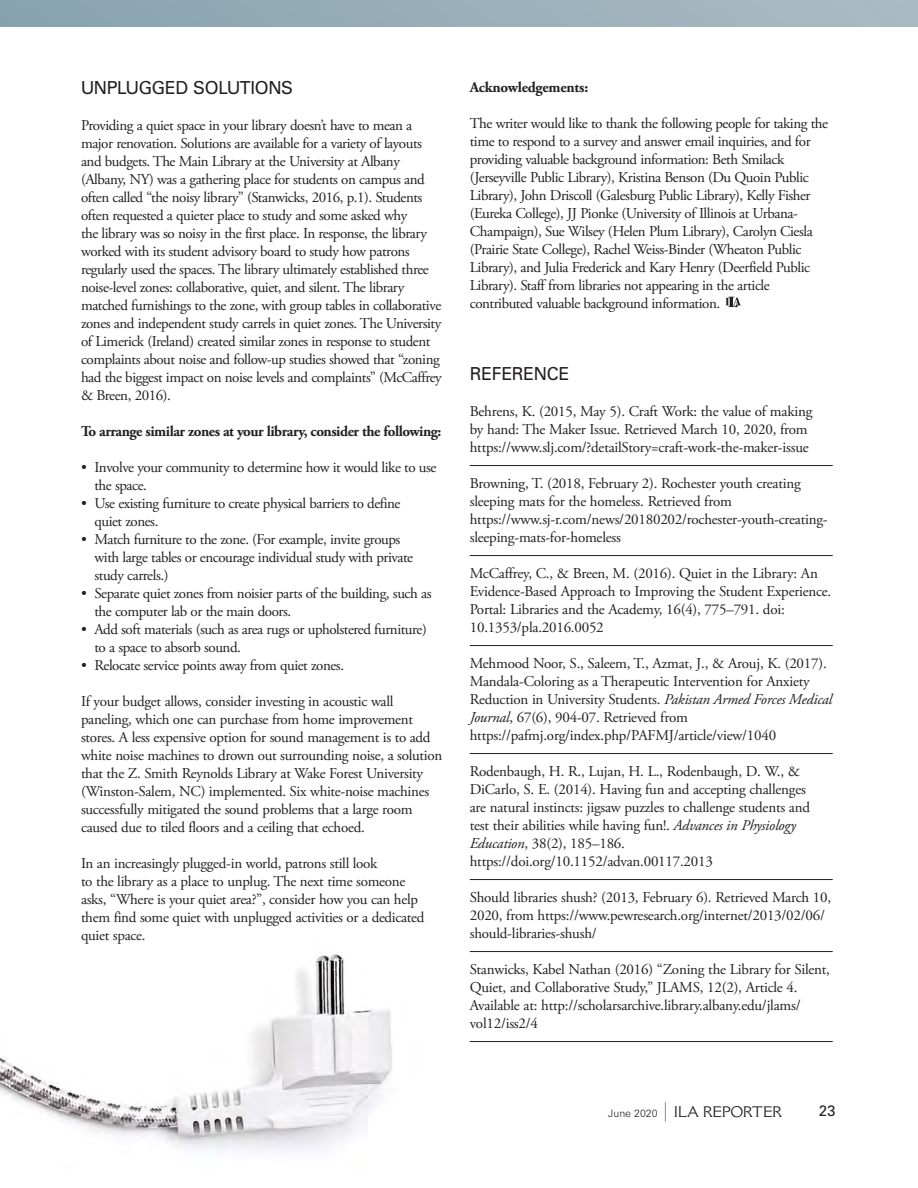
<style>
.page{position:relative;width:918px;height:1188px;background:#fff}
.page>*{position:absolute;margin:0;border:0;box-sizing:border-box;transform-origin:0 0}
.t1{font:18px "Zurich BT";letter-spacing:-.015em;color:#231f20}
.t2{font:15px/18px "Adobe Garamond Pro";letter-spacing:-.03em;color:#231f20}
.t3{font:700 15px "Adobe Garamond Pro";letter-spacing:-.03em;color:#231f20}
.t4{font:15px "Cantoria";letter-spacing:-.02em;color:#231f20}
.t5{font:15px "Zurich BT";color:#231f20}
.s1{font-style:italic}
.s2{font-family:"Zurich BT";font-weight:300;font-size:10.5px}
.s3{font-family:"Zurich BT";font-weight:300;font-size:19.5px;color:#6d6e70}
</style>
<div class="page">
<img style="left:0;top:954px;width:392px;height:198px">
<hr style="left:470px;top:465px;width:363px;height:1px;background:#231f20">
<hr style="left:470px;top:555px;width:363px;height:1px;background:#231f20">
<hr style="left:470px;top:645px;width:363px;height:1px;background:#231f20">
<hr style="left:470px;top:753px;width:363px;height:1px;background:#231f20">
<hr style="left:470px;top:879px;width:363px;height:1px;background:#231f20">
<hr style="left:470px;top:951px;width:363px;height:1px;background:#231f20">
<hr style="left:470px;top:1041px;width:363px;height:1px;background:#231f20">
<svg style="left:726px;top:297px;width:15px;height:10px"></svg>
<div style="left:0;top:0;width:918px;height:27px;background:linear-gradient(to right,#87a3b0,#abbbc4)"></div>
<p class="t1" style="left:81px;top:81px;width:214px">UNPLUGGED SOLUTIONS</p>
<p class="t2" style="left:81px;top:117px;width:362px">Providing a quiet space in your library doesn’t have to mean a major renovation. Solutions are available for a variety of layouts and budgets. The Main Library at the University at Albany (Albany, NY) was a gathering place for students on campus and often called “the noisy library” (Stanwicks, 2016, p.1). Students often requested a quieter place to study and some asked why<br>the library was so noisy in the first place. In response, the library worked with its student advisory board to study how patrons regularly used the spaces. The library ultimately established three noise-level zones: collaborative, quiet, and silent. The library matched furnishings to the zone, with group tables in collaborative zones and independent study carrels in quiet zones. The University of Limerick (Ireland) created similar zones in response to student complaints about noise and follow-up studies showed that “zoning had the biggest impact on noise levels and complaints” (McCaffrey &amp; Breen, 2016).</p>
<p class="t3" style="left:81px;top:425px;width:362px">To arrange similar zones at your library, consider the following:</p>
<p class="t2" style="left:94px;top:459px;width:343px;text-indent:-14px">• Involve your community to determine how it would like to use the space.</p>
<p class="t2" style="left:94px;top:495px;width:308px;text-indent:-14px">• Use existing furniture to create physical barriers to define quiet zones.</p>
<p class="t2" style="left:94px;top:531px;width:320px;text-indent:-14px">• Match furniture to the zone. (For example, invite groups with large tables or encourage individual study with private study carrels.)</p>
<p class="t2" style="left:94px;top:585px;width:339px;text-indent:-14px">• Separate quiet zones from noisier parts of the building, such as the computer lab or the main doors.</p>
<p class="t2" style="left:94px;top:621px;width:334px;text-indent:-14px">• Add soft materials (such as area rugs or upholstered furniture) to a space to absorb sound.</p>
<p class="t2" style="left:81px;top:657px;width:265px">• Relocate service points away from quiet zones.</p>
<p class="t2" style="left:81px;top:693px;width:363px">If your budget allows, consider investing in acoustic wall paneling, which one can purchase from home improvement stores. A less expensive option for sound management is to add white noise machines to drown out surrounding noise, a solution that the Z. Smith Reynolds Library at Wake Forest University (Winston-Salem, NC) implemented. Six white-noise machines successfully mitigated the sound problems that a large room caused due to tiled floors and a ceiling that echoed.</p>
<p class="t2" style="left:81px;top:855px;width:345px">In an increasingly plugged-in world, patrons still look<br>to the library as a place to unplug. The next time someone asks, “Where is your quiet area?”, consider how you can help them find some quiet with unplugged activities or a dedicated quiet space.</p>
<p class="t3" style="left:470px;top:81px;width:120px">Acknowledgements:</p>
<p class="t2" style="left:470px;top:115px;width:360px">The writer would like to thank the following people for taking the time to respond to a survey and answer email inquiries, and for providing valuable background information: Beth Smilack (Jerseyville Public Library), Kristina Benson (Du Quoin Public Library), John Driscoll (Galesburg Public Library), Kelly Fisher (Eureka College), JJ Pionke (University of Illinois at Urbana-Champaign), Sue Wilsey (Helen Plum Library), Carolyn Ciesla (Prairie State College), Rachel Weiss-Binder (Wheaton Public Library), and Julia Frederick and Kary Henry (Deerfield Public Library). Staff from libraries not appearing in the article contributed valuable background information.</p>
<p class="t1" style="left:470px;top:367px;width:101px">REFERENCE</p>
<p class="t2" style="left:470px;top:403px;width:344px">Behrens, K. (2015, May 5). Craft Work: the value of making by hand: The Maker Issue. Retrieved March 10, 2020, from https://www.slj.com/?detailStory=craft-work-the-maker-issue</p>
<p class="t2" style="left:470px;top:475px;width:359px">Browning, T. (2018, February 2). Rochester youth creating sleeping mats for the homeless. Retrieved from https://www.sj-r.com/news/20180202/rochester-youth-creating&shy;sleeping-mats-for-homeless</p>
<p class="t2" style="left:470px;top:565px;width:363px">McCaffrey, C., &amp; Breen, M. (2016). Quiet in the Library: An Evidence-Based Approach to Improving the Student Experience.<br>Portal: Libraries and the Academy, 16(4), 775–791. doi:<br>10.1353/pla.2016.0052</p>
<p class="t2" style="left:470px;top:655px;width:364px">Mehmood Noor, S., Saleem, T., Azmat, J., &amp; Arouj, K. (2017).<br>Mandala-Coloring as a Therapeutic Intervention for Anxiety Reduction in University Students. <span class="s1">Pakistan Armed Forces Medical Journal</span>, 67(6), 904-07. Retrieved from https://pafmj.org/index.php/PAFMJ/article/view/1040</p>
<p class="t2" style="left:470px;top:763px;width:342px">Rodenbaugh, H. R., Lujan, H. L., Rodenbaugh, D. W., &amp; DiCarlo, S. E. (2014). Having fun and accepting challenges are natural instincts: jigsaw puzzles to challenge students and test their abilities while having fun!. <span class="s1">Advances in Physiology Education</span>, 38(2), 185–186. https://doi.org/10.1152/advan.00117.2013</p>
<p class="t2" style="left:470px;top:889px;width:363px">Should libraries shush? (2013, February 6). Retrieved March 10,<br>2020, from https://www.pewresearch.org/internet/2013/02/06/ should-libraries-shush/</p>
<p class="t2" style="left:470px;top:961px;width:362px">Stanwicks, Kabel Nathan (2016) “Zoning the Library for Silent, Quiet, and Collaborative Study,” JLAMS, 12(2), Article 4.<br>Available at: http://scholarsarchive.library.albany.edu/jlams/ vol12/iss2/4</p>
<p class="t4" style="left:608px;top:1106px;width:175px"><span class="s2">June 2020</span> <span class="s3">|</span> ILA REPORTER</p>
<p class="t5" style="left:819px;top:1106px;width:18px">23</p>
</div>
